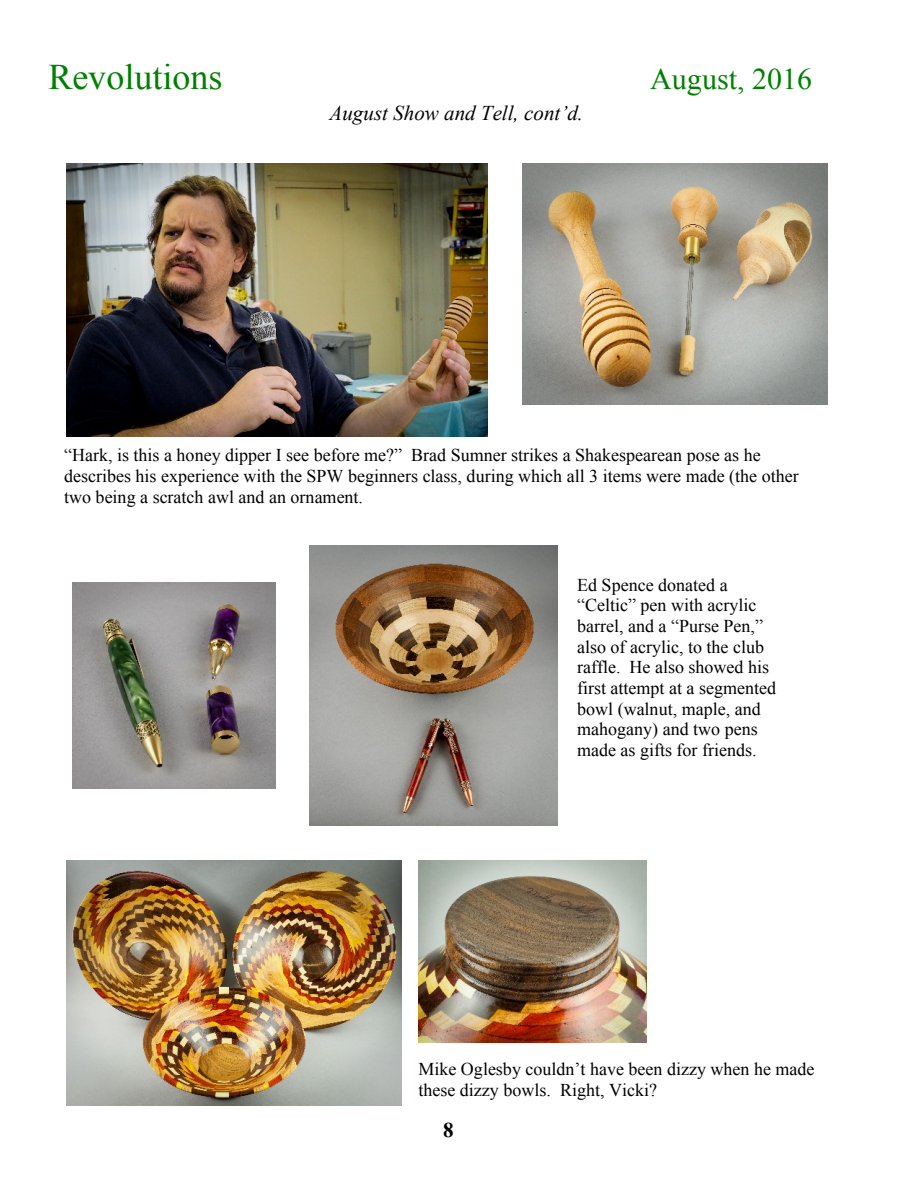
<style>
.page{position:relative;width:918px;height:1188px;background:#fff}
.page>*{position:absolute;margin:0;border:0;box-sizing:border-box;transform-origin:0 0}
.t1{font:36px "Times New Roman";color:#008000}
.t2{font:30px "Times New Roman";color:#008000}
.t3{font:italic 21px "Times New Roman";color:#000}
.t4{font:700 21px "Times New Roman";color:#000}
.t5{font:18px/20.7px "Times New Roman";color:#000}
</style>
<div class="page">
<img style="left:66px;top:163px;width:421px;height:273px">
<img style="left:522px;top:163px;width:306px;height:242px">
<img style="left:72px;top:583px;width:204px;height:206px">
<img style="left:309px;top:545px;width:249px;height:281px">
<img style="left:66px;top:861px;width:336px;height:245px">
<img style="left:418px;top:861px;width:228px;height:182px">
<h1 class="t1" style="left:48px;top:64px;width:176px">Revolutions</h1>
<h2 class="t2" style="left:650px;top:68px;width:163px">August, 2016</h2>
<p class="t3" style="left:330px;top:105px;width:255px">August Show and Tell, cont’d.</p>
<p class="t5" style="left:64px;top:447px;width:736px">“Hark, is this a honey dipper I see before me?” Brad Sumner strikes a Shakespearean pose as he describes his experience with the SPW beginners class, during which all 3 items were made (the other two being a scratch awl and an ornament.</p>
<p class="t5" style="left:577px;top:576px;width:200px">Ed Spence donated a “Celtic” pen with acrylic barrel, and a “Purse Pen,” also of acrylic, to the club raffle. He also showed his first attempt at a segmented bowl (walnut, maple, and mahogany) and two pens made as gifts for friends.</p>
<p class="t5" style="left:418px;top:1061px;width:398px">Mike Oglesby couldn’t have been dizzy when he made these dizzy bowls. Right, Vicki?</p>
<p class="t4" style="left:443px;top:1123px;width:12px">8</p>
</div>
